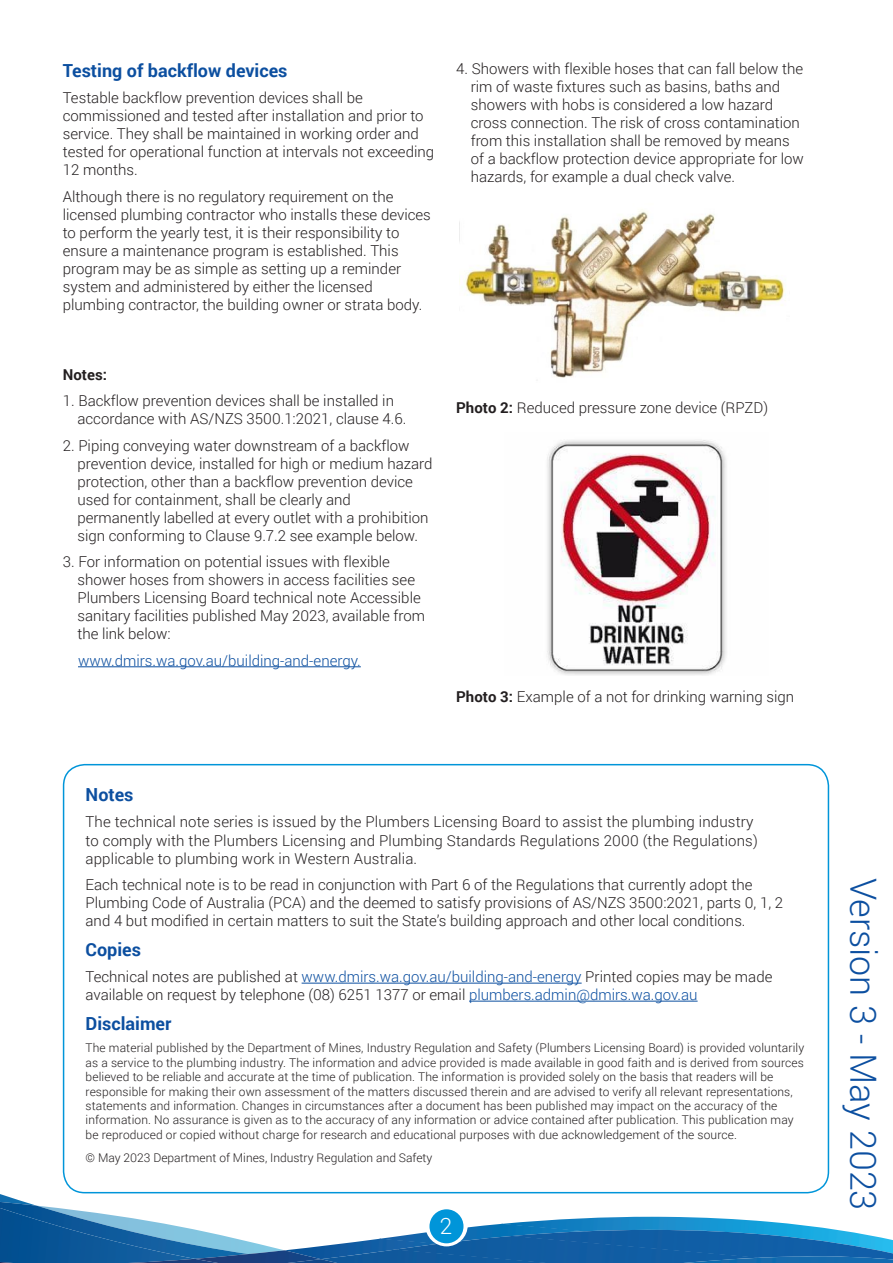
<style>
.page{position:relative;width:893px;height:1263px;background:#fff}
.page>*{position:absolute;margin:0;border:0;box-sizing:border-box;transform-origin:0 0}
.t1{font:300 36px "Roboto";color:#0c4fa0}
.Body_Text_10pt{font:300 22.5px "Roboto";color:#fff}
.H3_-_Sub_Heading_12{font:700 18px "Roboto";color:#0c4fa0}
.Body_Text_10pt-2{font:300 15px/18px "Roboto";color:#231f20}
.Body_Text_10pt-3{font:300 15px "Roboto";color:#0c4fa0}
.Body_Text_10pt-4{font:700 15px "Roboto";color:#231f20}
.Body_Text_10pt-5{font:300 12px/14.4px "Roboto";letter-spacing:.01em;color:#231f20}
.t2{font:5.4px "Arial";color:#000}
.s1{font-weight:700}
.s2{color:#0c4fa0}
</style>
<div class="page">
<hr style="left:302px;top:983px;width:280px;height:1px;background:#0c4fa0">
<hr style="left:469px;top:1001px;width:229px;height:1px;background:#0c4fa0">
<div style="left:63px;top:764px;width:766px;height:429px;border:2px solid #0095d9;border-radius:21px"></div>
<img style="left:297px;top:1238px;width:97px;height:11px">
<img style="left:379px;top:1234px;width:34px;height:10px">
<img style="left:666px;top:1217px;width:171px;height:13px">
<img style="left:218px;top:1249px;width:176px;height:14px">
<div style="left:394px;top:1236px;width:289px;height:27px;background:#105ba0"></div>
<img style="left:510px;top:1230px;width:383px;height:29px">
<img style="left:683px;top:1256px;width:210px;height:7px">
<img style="left:0;top:1202px;width:285px;height:57px">
<img style="left:287px;top:1259px;width:50px;height:4px">
<img style="left:0;top:1208px;width:195px;height:51px">
<img style="left:0;top:1259px;width:218px;height:4px">
<svg style="left:413px;top:1216px;width:253px;height:30px"></svg>
<div style="left:429px;top:1209px;width:34px;height:34px;background:#0095d9;border-radius:50%"></div>
<hr style="left:78px;top:666px;width:283px;height:1px;background:#0c4fa0">
<img style="left:459px;top:210px;width:327px;height:168px">
<img style="left:547px;top:440px;width:180px;height:235px">
<h3 class="H3_-_Sub_Heading_12" style="left:63px;top:57px;width:226px">Testing of backflow devices</h3>
<p class="Body_Text_10pt-2" style="left:63px;top:88px;width:373px">Testable backflow prevention devices shall be commissioned and tested after installation and prior to service. They shall be maintained in working order and tested for operational function at intervals not exceeding 12 months.</p>
<p class="Body_Text_10pt-2" style="left:63px;top:187px;width:370px">Although there is no regulatory requirement on the licensed plumbing contractor who installs these devices to perform the yearly test, it is their responsibility to ensure a maintenance program is established. This program may be as simple as setting up a reminder system and administered by either the licensed plumbing contractor, the building owner or strata body.</p>
<p class="Body_Text_10pt-4" style="left:63px;top:364px;width:46px">Notes:</p>
<p class="Body_Text_10pt-2" style="left:63px;top:391px;width:333px">1. Backflow prevention devices shall be installed in</p>
<p class="Body_Text_10pt-2" style="left:77px;top:409px;width:330px">accordance with AS/NZS 3500.1:2021, clause 4.6.</p>
<p class="Body_Text_10pt-2" style="left:63px;top:436px;width:348px">2. Piping conveying water downstream of a backflow</p>
<p class="Body_Text_10pt-2" style="left:77px;top:454px;width:357px">prevention device, installed for high or medium hazard</p>
<p class="Body_Text_10pt-2" style="left:77px;top:472px;width:337px">protection, other than a backflow prevention device</p>
<p class="Body_Text_10pt-2" style="left:77px;top:490px;width:275px">used for containment, shall be clearly and</p>
<p class="Body_Text_10pt-2" style="left:77px;top:508px;width:353px">permanently labelled at every outlet with a prohibition</p>
<p class="Body_Text_10pt-2" style="left:77px;top:526px;width:342px">sign conforming to Clause 9.7.2 see example below.</p>
<p class="Body_Text_10pt-2" style="left:63px;top:552px;width:329px">3. For information on potential issues with flexible</p>
<p class="Body_Text_10pt-2" style="left:77px;top:570px;width:339px">shower hoses from showers in access facilities see</p>
<p class="Body_Text_10pt-2" style="left:77px;top:588px;width:345px">Plumbers Licensing Board technical note Accessible</p>
<p class="Body_Text_10pt-2" style="left:77px;top:606px;width:349px">sanitary facilities published May 2023, available from</p>
<p class="Body_Text_10pt-2" style="left:77px;top:624px;width:95px">the link below:</p>
<p class="Body_Text_10pt-3" style="left:78px;top:650px;width:284px">www.dmirs.wa.gov.au/building-and-energy.</p>
<p class="Body_Text_10pt-2" style="left:456px;top:60px;width:348px">4. Showers with flexible hoses that can fall below the</p>
<p class="Body_Text_10pt-2" style="left:471px;top:78px;width:311px">rim of waste fixtures such as basins, baths and</p>
<p class="Body_Text_10pt-2" style="left:471px;top:96px;width:304px">showers with hobs is considered a low hazard</p>
<p class="Body_Text_10pt-2" style="left:471px;top:114px;width:331px">cross connection. The risk of cross contamination</p>
<p class="Body_Text_10pt-2" style="left:471px;top:132px;width:321px">from this installation shall be removed by means</p>
<p class="Body_Text_10pt-2" style="left:471px;top:150px;width:335px">of a backflow protection device appropriate for low</p>
<p class="Body_Text_10pt-2" style="left:471px;top:168px;width:266px">hazards, for example a dual check valve.</p>
<p class="Body_Text_10pt-2" style="left:456px;top:398px;width:313px"><span class="s1">Photo 2:</span> Reduced pressure zone device (RPZD)</p>
<p class="Body_Text_10pt-2" style="left:456px;top:687px;width:339px"><span class="s1">Photo 3:</span> Example of a not for drinking warning sign</p>
<h3 class="H3_-_Sub_Heading_12" style="left:86px;top:782px;width:49px">Notes</h3>
<p class="Body_Text_10pt-2" style="left:86px;top:813px;width:674px">The technical note series is issued by the Plumbers Licensing Board to assist the plumbing industry to comply with the Plumbers Licensing and Plumbing Standards Regulations 2000 (the Regulations) applicable to plumbing work in Western Australia.</p>
<p class="Body_Text_10pt-2" style="left:86px;top:875px;width:699px">Each technical note is to be read in conjunction with Part 6 of the Regulations that currently adopt the<br>Plumbing Code of Australia (PCA) and the deemed to satisfy provisions of AS/NZS 3500:2021, parts 0, 1, 2 and 4 but modified in certain matters to suit the State’s building approach and other local conditions.</p>
<h3 class="H3_-_Sub_Heading_12" style="left:86px;top:936px;width:57px">Copies</h3>
<p class="Body_Text_10pt-2" style="left:86px;top:967px;width:688px">Technical notes are published at <span class="s2">www.dmirs.wa.gov.au/building-and-energy</span> Printed copies may be made available on request by telephone (08) 6251 1377 or email <span class="s2">plumbers.admin@dmirs.wa.gov.au</span></p>
<h3 class="H3_-_Sub_Heading_12" style="left:86px;top:1010px;width:87px">Disclaimer</h3>
<p class="Body_Text_10pt-5" style="left:86px;top:1040px;width:720px">The material published by the Department of Mines, Industry Regulation and Safety (Plumbers Licensing Board) is provided voluntarily as a service to the plumbing industry. The information and advice provided is made available in good faith and is derived from sources believed to be reliable and accurate at the time of publication. The information is provided solely on the basis that readers will be responsible for making their own assessment of the matters discussed therein and are advised to verify all relevant representations, statements and information. Changes in circumstances after a document has been published may impact on the accuracy of the information. No assurance is given as to the accuracy of any information or advice contained after publication. This publication may be reproduced or copied without charge for research and educational purposes with due acknowledgement of the source.</p>
<p class="Body_Text_10pt-5" style="left:86px;top:1150px;width:348px">© May 2023 Department of Mines, Industry Regulation and Safety</p>
<p class="t2" style="left:490px;top:922px;width:15px">Blank</p>
<p class="t2" style="left:634px;top:922px;width:29px">Page 1 of 1</p>
<p class="Body_Text_10pt" style="left:440px;top:1211px;width:14px">2</p>
<p class="t1" style="left:888px;top:878px;width:334px;rotate:90deg">Version 3 - May 2023</p>
</div>
